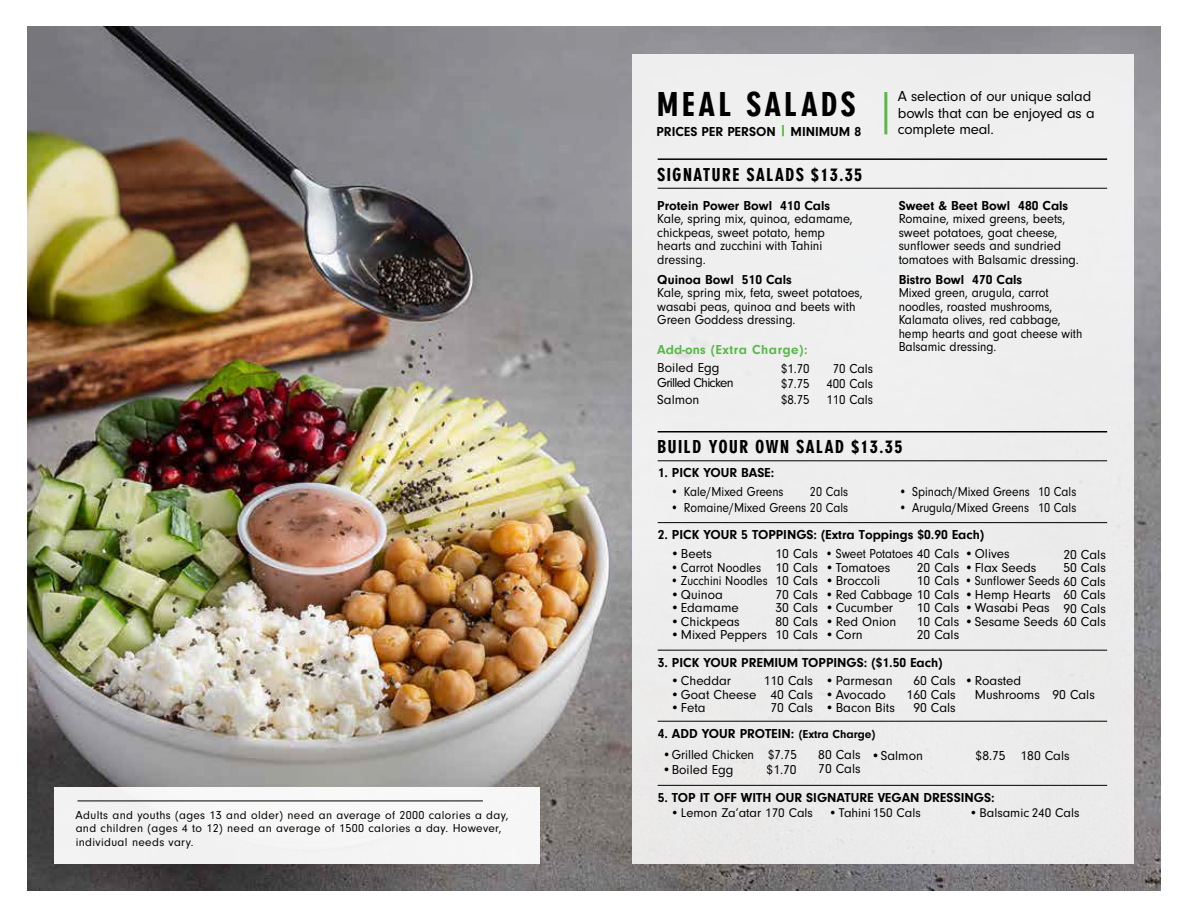
<style>
.page{position:relative;width:1188px;height:918px;background:#fff}
.page>*{position:absolute;margin:0;border:0;box-sizing:border-box;transform-origin:0 0}
.t1{font:900 36px "Neuzeit Gro Ext";letter-spacing:.07em;color:#000}
.t2{font:900 19.5px "Neuzeit Gro Ext";letter-spacing:.05em;color:#000}
.t3{font:15px/16.5px "Neuzeit Gro";letter-spacing:-.01em;color:#000}
.t4{font:13.5px/13.5px "Neuzeit Gro";color:#000}
.t5{font:13.5px/13.5px "Neuzeit Gro";color:#000;scale:.95 1}
.t6{font:700 13.5px "Neuzeit Gro";color:#000}
.t7{font:13.5px/13.5px "Neuzeit Gro";color:#000;scale:.92 1}
.t8{font:13.5px "Neuzeit Gro";color:#000;scale:.9 1}
.t9{font:13.5px "Neuzeit Gro";color:#000;scale:.89 1}
.t10{font:13.5px/15px "Neuzeit Gro";letter-spacing:-.06em;color:#000}
.t11{font:700 13.5px "Neuzeit Gro";letter-spacing:.04em;color:#58b947}
.t12{font:13.2px "Neuzeit Gro";color:#000}
.t13{font:12px/13.5px "Neuzeit Gro";letter-spacing:.03em;color:#000}
.t14{font:700 12px "Neuzeit Gro";color:#000}
.s1{color:#58b947}
</style>
<div class="page">
<img style="left:27px;top:26px;width:1134px;height:864px">
<div style="left:633px;top:54px;width:501px;height:810px;background:#eee"></div>
<hr style="left:658px;top:431px;width:449px;height:1px;background:#000">
<hr style="left:658px;top:158px;width:449px;height:2px;background:#000">
<hr style="left:658px;top:461px;width:449px;height:1px;background:#000">
<hr style="left:658px;top:188px;width:449px;height:1px;background:#000">
<hr style="left:658px;top:522px;width:449px;height:1px;background:#000">
<hr style="left:658px;top:650px;width:449px;height:1px;background:#000">
<hr style="left:658px;top:721px;width:449px;height:1px;background:#000">
<hr style="left:658px;top:785px;width:449px;height:1px;background:#000">
<div style="left:54px;top:787px;width:486px;height:76px;background:#f6f6f5"></div>
<hr style="left:884px;top:92px;width:3px;height:42px;background:#58b947">
<hr style="left:78px;top:801px;width:405px;height:1px;background:#000">
<p class="t13" style="left:76px;top:808px;width:434px">Adults and youths (ages 13 and older) need an average of 2000 calories a day, and children (ages 4 to 12) need an average of 1500 calories a day. However, individual needs vary.</p>
<h1 class="t1" style="left:657px;top:85px;width:201px">MEAL SALADS</h1>
<p class="t6" style="left:657px;top:124px;width:206px">PRICES PER PERSON <span class="s1">|</span> MINIMUM 8</p>
<h2 class="t2" style="left:657px;top:164px;width:207px">SIGNATURE SALADS $13.35</h2>
<p class="t6" style="left:657px;top:198px;width:174px">Protein Power Bowl 410 Cals</p>
<p class="t5" style="left:657px;top:213px;width:207px">Kale, spring mix, quinoa, edamame, chickpeas, sweet potato, hemp hearts and zucchini with Tahini dressing.</p>
<p class="t6" style="left:657px;top:272px;width:136px">Quinoa Bowl 510 Cals</p>
<p class="t5" style="left:657px;top:286px;width:218px">Kale, spring mix, feta, sweet potatoes, wasabi peas, quinoa and beets with<br>Green Goddess dressing.</p>
<p class="t11" style="left:657px;top:342px;width:152px">Add-ons (Extra Charge):</p>
<p class="t10" style="left:657px;top:361px;width:78px">Boiled Egg<br>Grilled Chicken</p>
<p class="t4" style="left:657px;top:393px;width:44px">Salmon</p>
<p class="t5" style="left:781px;top:362px;width:32px">$1.70</p>
<p class="t5" style="left:781px;top:361px;width:98px;line-height:15px;text-align:right">70 Cals<br>$7.75 400 Cals</p>
<p class="t5" style="left:781px;top:393px;width:32px">$8.75</p>
<p class="t5" style="left:826px;top:393px;width:51px">110 Cals</p>
<p class="t3" style="left:898px;top:88px;width:198px">A selection of our unique salad bowls that can be enjoyed as a complete meal.</p>
<p class="t6" style="left:899px;top:198px;width:171px">Sweet &amp; Beet Bowl 480 Cals</p>
<p class="t5" style="left:899px;top:213px;width:191px">Romaine, mixed greens, beets, sweet potatoes, goat cheese, sunflower seeds and sundried tomatoes with Balsamic dressing.</p>
<p class="t6" style="left:899px;top:272px;width:125px">Bistro Bowl 470 Cals</p>
<p class="t7" style="left:899px;top:286px;width:201px">Mixed green, arugula, carrot noodles, roasted mushrooms,<br>Kalamata olives, red cabbage, hemp hearts and goat cheese with<br>Balsamic dressing.</p>
<h2 class="t2" style="left:657px;top:436px;width:247px">BUILD YOUR OWN SALAD $13.35</h2>
<p class="t6" style="left:658px;top:465px;width:118px">1. PICK YOUR BASE:</p>
<p class="t8" style="left:670px;top:484px;width:127px">• Kale/Mixed Greens</p>
<p class="t8" style="left:810px;top:484px;width:44px">20 Cals</p>
<p class="t8" style="left:670px;top:500px;width:199px">• Romaine/Mixed Greens 20 Cals</p>
<p class="t4" style="left:670px;top:547px;width:43px">•Beets</p>
<p class="t4" style="left:775px;top:547px;width:44px">10 Cals</p>
<p class="t7" style="left:670px;top:561px;width:162px">• Carrot Noodles 10 Cals</p>
<p class="t9" style="left:670px;top:573px;width:167px">• Zucchini Noodles 10 Cals</p>
<p class="t4" style="left:670px;top:588px;width:54px">•Quinoa</p>
<p class="t4" style="left:775px;top:588px;width:44px">70 Cals</p>
<p class="t4" style="left:670px;top:601px;width:70px">•Edamame</p>
<p class="t4" style="left:775px;top:601px;width:44px">30 Cals</p>
<p class="t4" style="left:670px;top:615px;width:71px">•Chickpeas</p>
<p class="t4" style="left:775px;top:615px;width:44px">80 Cals</p>
<p class="t4" style="left:670px;top:628px;width:149px">•Mixed Peppers 10 Cals</p>
<p class="t4" style="left:670px;top:675px;width:62px">•Cheddar</p>
<p class="t4" style="left:764px;top:675px;width:51px">110 Cals</p>
<p class="t4" style="left:670px;top:688px;width:144px">•Goat Cheese 40 Cals</p>
<p class="t4" style="left:670px;top:702px;width:37px">•Feta</p>
<p class="t4" style="left:771px;top:702px;width:44px">70 Cals</p>
<p class="t5" style="left:662px;top:748px;width:143px">•Grilled Chicken $7.75</p>
<p class="t4" style="left:818px;top:748px;width:44px">80 Cals</p>
<p class="t4" style="left:662px;top:763px;width:73px">•Boiled Egg</p>
<p class="t4" style="left:767px;top:763px;width:32px">$1.70</p>
<p class="t4" style="left:818px;top:762px;width:44px">70 Cals</p>
<p class="t12" style="left:670px;top:806px;width:252px">•Lemon Za’atar 170 Cals •Tahini 150 Cals</p>
<p class="t12" style="left:969px;top:806px;width:112px">•Balsamic 240 Cals</p>
<p class="t8" style="left:899px;top:484px;width:199px">• Spinach/Mixed Greens 10 Cals</p>
<p class="t8" style="left:899px;top:500px;width:199px">• Arugula/Mixed Greens 10 Cals</p>
<p class="t9" style="left:825px;top:546px;width:209px">• Sweet Potatoes 40 Cals •Olives</p>
<p class="t4" style="left:825px;top:561px;width:67px">•Tomatoes</p>
<p class="t4" style="left:917px;top:561px;width:121px">20 Cals •Flax Seeds</p>
<p class="t4" style="left:825px;top:574px;width:56px">•Broccoli</p>
<p class="t4" style="left:917px;top:574px;width:191px">10 Cals • Sunflower Seeds 60 Cals</p>
<p class="t5" style="left:825px;top:588px;width:297px">•Red Cabbage 10 Cals •Hemp Hearts 60 Cals</p>
<p class="t4" style="left:825px;top:601px;width:69px">•Cucumber</p>
<p class="t4" style="left:917px;top:601px;width:191px">10 Cals •Wasabi Peas 90 Cals</p>
<p class="t4" style="left:825px;top:615px;width:73px">•Red Onion</p>
<p class="t4" style="left:917px;top:615px;width:191px">10 Cals •Sesame Seeds 60 Cals</p>
<p class="t4" style="left:825px;top:628px;width:39px">•Corn</p>
<p class="t4" style="left:917px;top:628px;width:44px">20 Cals</p>
<p class="t4" style="left:825px;top:675px;width:69px">•Parmesan</p>
<p class="t4" style="left:913px;top:675px;width:44px">60 Cals</p>
<p class="t4" style="left:825px;top:688px;width:62px">•Avocado</p>
<p class="t4" style="left:907px;top:688px;width:51px">160 Cals</p>
<p class="t4" style="left:825px;top:702px;width:71px">•Bacon Bits</p>
<p class="t4" style="left:913px;top:702px;width:44px">90 Cals</p>
<p class="t4" style="left:871px;top:749px;width:53px">•Salmon</p>
<p class="t4" style="left:976px;top:749px;width:96px">$8.75 180 Cals</p>
<p class="t6" style="left:658px;top:527px;width:328px">2. PICK YOUR 5 TOPPINGS: (Extra Toppings $0.90 Each)</p>
<p class="t4" style="left:1063px;top:548px;width:44px">20 Cals<br>50 Cals</p>
<p class="t6" style="left:658px;top:655px;width:286px">3. PICK YOUR PREMIUM TOPPINGS: ($1.50 Each)</p>
<p class="t4" style="left:975px;top:675px;width:122px;text-indent:-11px">•Roasted<br>Mushrooms 90 Cals</p>
<p class="t6" style="left:658px;top:726px;width:138px">4. ADD YOUR PROTEIN:</p>
<p class="t14" style="left:799px;top:727px;width:78px">(Extra Charge)</p>
<p class="t6" style="left:658px;top:790px;width:339px">5. TOP IT OFF WITH OUR SIGNATURE VEGAN DRESSINGS:</p>
</div>
